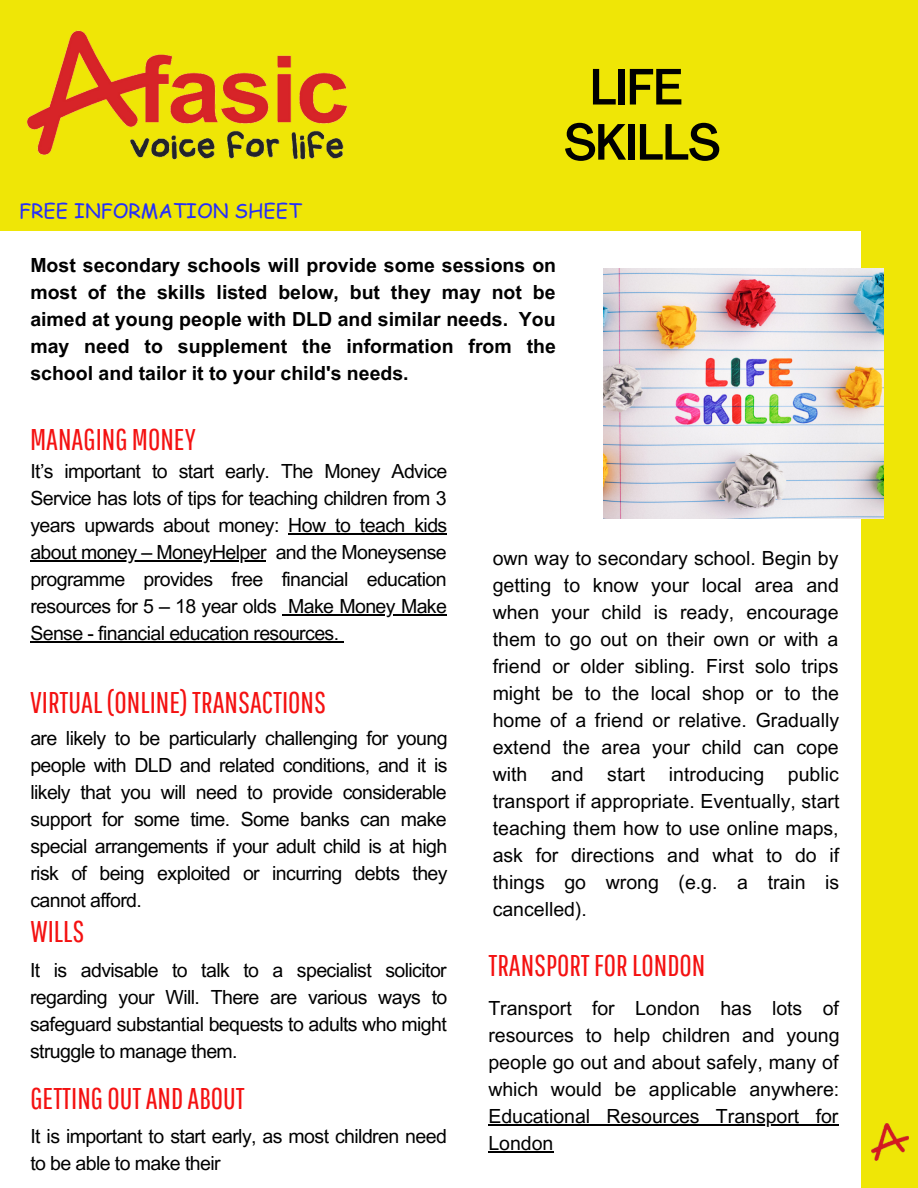
<style>
.page{position:relative;width:918px;height:1188px;background:#efe606}
.page>*{position:absolute;margin:0;border:0;box-sizing:border-box;transform-origin:0 0}
.t1{font:500 50.1px "Agrandir";letter-spacing:-.015em;color:#000}
.t2{font:30px "Pathway Gothic One";color:#f41111}
.t3{font:19.8px "Comic Sans MS";color:#2630f8}
.t4{font:19.5px/27px "Arial MT Pro";letter-spacing:-.03em;color:#000;text-align:justify}
.t5{font:700 19.5px/27px "Arial MT Pro";color:#000;text-align:justify}
</style>
<div class="page">
<div style="left:0;top:231px;width:860px;height:957px;background:#fff"></div>
<img style="left:603px;top:268px;width:280px;height:250px">
<img style="left:26px;top:30px;width:322px;height:130px">
<img style="left:860px;top:1104px;width:49px;height:76px">
<hr style="left:288px;top:533px;width:159px;height:1px;background:#000">
<hr style="left:30px;top:560px;width:236px;height:1px;background:#000">
<hr style="left:288px;top:614px;width:158px;height:1px;background:#000">
<hr style="left:30px;top:641px;width:309px;height:1px;background:#000">
<hr style="left:488px;top:1124px;width:350px;height:1px;background:#000">
<hr style="left:488px;top:1151px;width:65px;height:1px;background:#000">
<p class="t1" style="left:590px;top:67px;width:94px">LIFE</p>
<p class="t1" style="left:564px;top:122px;width:158px">SKILLS</p>
<p class="t3" style="left:19px;top:196px;width:284px">FREE INFORMATION SHEET</p>
<p class="t5" style="left:30px;top:254px;width:527px">Most secondary schools will provide some sessions on most of the skills listed below, but they may not be aimed at young people with DLD and similar needs. You may need to supplement the information from the school and tailor it to your child's needs.</p>
<p class="t2" style="left:30px;top:422px;width:167px">MANAGING MONEY</p>
<p class="t4" style="left:30px;top:460px;width:419px">It’s important to start early. The Money Advice Service has lots of tips for teaching children from 3 years upwards about money: How to teach kids about money – MoneyHelper and the Moneysense programme provides free financial education resources for 5 – 18 year olds Make Money Make Sense - financial education resources.</p>
<p class="t2" style="left:30px;top:685px;width:297px">VIRTUAL(ONLINE)TRANSACTIONS</p>
<p class="t4" style="left:30px;top:727px;width:419px">are likely to be particularly challenging for young people with DLD and related conditions, and it is likely that you will need to provide considerable support for some time. Some banks can make special arrangements if your adult child is at high risk of being exploited or incurring debts they cannot afford.</p>
<p class="t2" style="left:30px;top:914px;width:56px">WILLS</p>
<p class="t4" style="left:30px;top:959px;width:419px">It is advisable to talk to a specialist solicitor regarding your Will. There are various ways to safeguard substantial bequests to adults who might struggle to manage them.</p>
<p class="t2" style="left:30px;top:1080px;width:216px">GETTING OUTAND ABOUT</p>
<p class="t4" style="left:30px;top:1125px;width:418px">It is important to start early, as most children need to be able to make their</p>
<p class="t4" style="left:493px;top:547px;width:348px">own way to secondary school. Begin by getting to know your local area and when your child is ready, encourage them to go out on their own or with a friend or older sibling. First solo trips might be to the local shop or to the home of a friend or relative. Gradually extend the area your child can cope with and start introducing public transport if appropriate. Eventually, start teaching them how to use online maps, ask for directions and what to do if things go wrong (e.g. a train is cancelled).</p>
<p class="t2" style="left:488px;top:947px;width:218px">TRANSPORTFORLONDON</p>
<p class="t4" style="left:488px;top:997px;width:353px">Transport for London has lots of resources to help children and young people go out and about safely, many of which would be applicable anywhere:<br>Educational Resources Transport for London</p>
</div>
